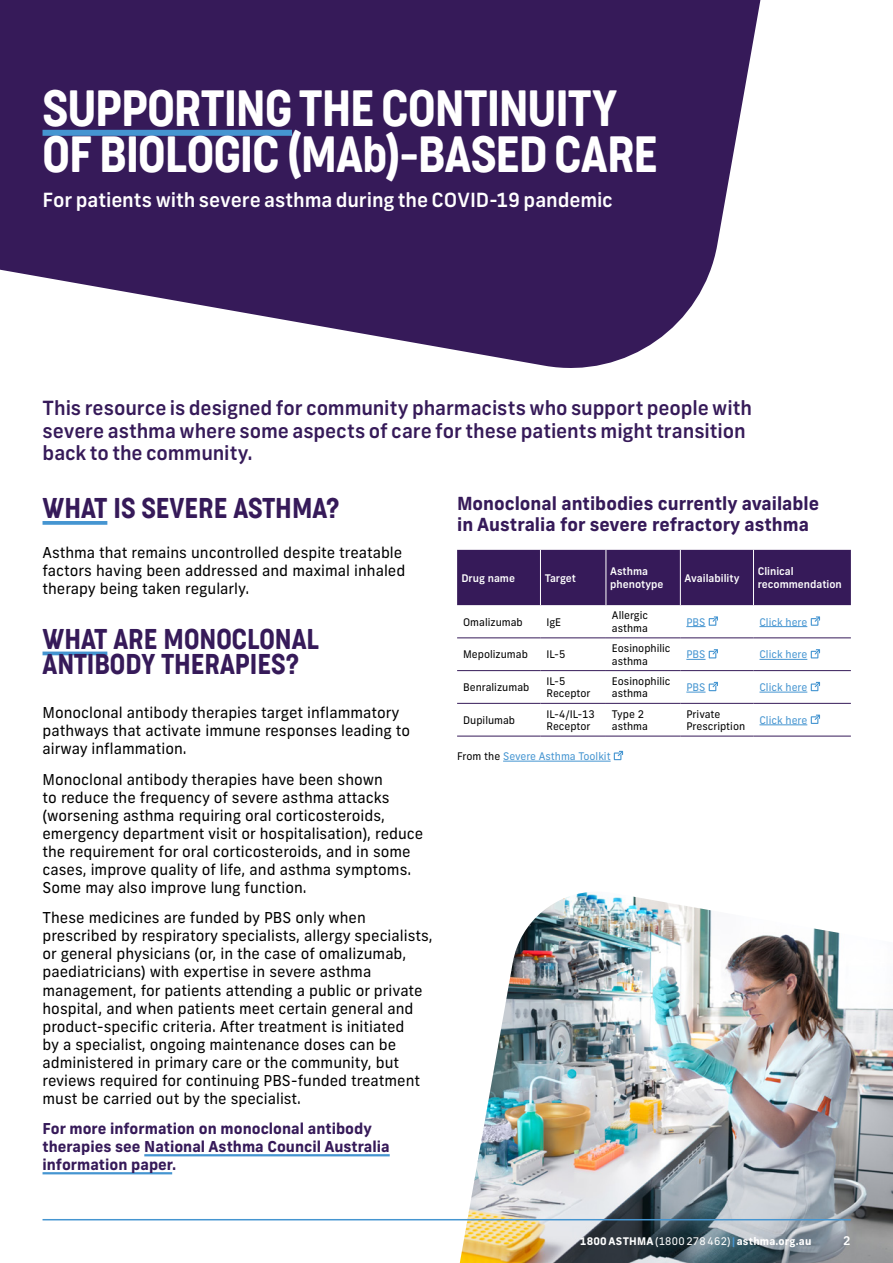
<style>
.page{position:relative;width:893px;height:1263px;background:#fff}
.page>*{position:absolute;margin:0;border:0;box-sizing:border-box;transform-origin:0 0}
.t1{font:300 48px/45.8px "Cocogoose Condensed";letter-spacing:-.015em;color:#fff}
.t2{font:300 27px/25.5px "Cocogoose Condensed";color:#361a59}
.t3{font:500 19.5px/22.5px "Frank New";letter-spacing:-.005em;color:#361a59}
.t4{font:500 19.5px "Frank New";letter-spacing:-.01em;color:#fff}
.t5{font:700 18px/21px "Frank New";color:#361a59}
.t6{font:15px/18px "Frank New";color:#000}
.t7{font:700 15px/18px "Frank New";color:#361a59}
.t8{font:500 12px "Frank New";color:#fff}
.t9{font:10.5px/12.6px "Frank New";color:#000}
.t10{font:10.5px "Frank New";color:#4595d1}
.t11{font:500 10.5px/12.6px "Frank New";color:#fff}
.t12{font:700 10.5px "Frank New";letter-spacing:.02em;color:#fff}
.s1{font-size:43.5px}
.s2{color:#000}
.s3{font-weight:400}
.s4{color:#4595d1}
</style>
<div class="page">
<svg style="left:0;top:0;width:761px;height:368px;fill:#361a59"></svg>
<div style="left:43px;top:130px;width:249px;height:6px;background:#4595d1"></div>
<svg style="left:43px;top:521px;width:64px;height:4px"></svg>
<svg style="left:43px;top:651px;width:64px;height:4px"></svg>
<hr style="left:144px;top:1154px;width:246px;height:2px;background:#4595d1">
<hr style="left:43px;top:1172px;width:129px;height:2px;background:#4595d1">
<hr style="left:503px;top:761px;width:108px;height:1px;background:#4595d1">
<div style="left:457px;top:550px;width:394px;height:55px;background:#361a59"></div>
<hr style="left:457px;top:637px;width:83px;height:1px;background:#361a59">
<hr style="left:540px;top:637px;width:66px;height:1px;background:#361a59">
<hr style="left:606px;top:637px;width:74px;height:1px;background:#361a59">
<hr style="left:680px;top:637px;width:73px;height:1px;background:#361a59">
<hr style="left:753px;top:637px;width:98px;height:1px;background:#361a59">
<hr style="left:457px;top:670px;width:83px;height:1px;background:#361a59">
<hr style="left:540px;top:670px;width:66px;height:1px;background:#361a59">
<hr style="left:606px;top:670px;width:74px;height:1px;background:#361a59">
<hr style="left:680px;top:670px;width:73px;height:1px;background:#361a59">
<hr style="left:753px;top:670px;width:98px;height:1px;background:#361a59">
<hr style="left:457px;top:703px;width:83px;height:1px;background:#361a59">
<hr style="left:540px;top:703px;width:66px;height:1px;background:#361a59">
<hr style="left:606px;top:703px;width:74px;height:1px;background:#361a59">
<hr style="left:680px;top:703px;width:73px;height:1px;background:#361a59">
<hr style="left:753px;top:703px;width:98px;height:1px;background:#361a59">
<hr style="left:457px;top:736px;width:83px;height:1px;background:#361a59">
<hr style="left:540px;top:736px;width:66px;height:1px;background:#361a59">
<hr style="left:606px;top:736px;width:74px;height:1px;background:#361a59">
<hr style="left:680px;top:736px;width:73px;height:1px;background:#361a59">
<hr style="left:753px;top:736px;width:98px;height:1px;background:#361a59">
<hr style="left:540px;top:550px;width:1px;height:55px;background:#fff">
<hr style="left:606px;top:550px;width:1px;height:55px;background:#fff">
<hr style="left:680px;top:550px;width:1px;height:55px;background:#fff">
<hr style="left:753px;top:550px;width:1px;height:55px;background:#fff">
<hr style="left:759px;top:626px;width:48px;height:1px;background:#4595d1">
<hr style="left:759px;top:659px;width:48px;height:1px;background:#4595d1">
<hr style="left:759px;top:692px;width:48px;height:1px;background:#4595d1">
<hr style="left:759px;top:724px;width:48px;height:1px;background:#4595d1">
<svg style="left:686px;top:616px;width:32px;height:11px"></svg>
<svg style="left:811px;top:616px;width:9px;height:10px"></svg>
<svg style="left:686px;top:649px;width:32px;height:11px"></svg>
<svg style="left:811px;top:649px;width:9px;height:9px"></svg>
<svg style="left:686px;top:682px;width:32px;height:11px"></svg>
<svg style="left:811px;top:682px;width:9px;height:9px"></svg>
<svg style="left:811px;top:715px;width:9px;height:9px"></svg>
<svg style="left:614px;top:751px;width:9px;height:9px"></svg>
<img style="left:460px;top:892px;width:433px;height:371px">
<hr style="left:43px;top:1219px;width:808px;height:1px;background:#4595d1">
<h1 class="t1" style="left:43px;top:85px;width:617px">SUPPORTING THE CONTINUITY<br>OF BIOLOGIC (MA<span class="s1">b</span>)-BASED CARE</h1>
<h3 class="t4" style="left:43px;top:187px;width:572px">For patients with severe asthma during the COVID-19 pandemic</h3>
<h3 class="t3" style="left:43px;top:397px;width:711px">This resource is designed for community pharmacists who support people with severe asthma where some aspects of care for these patients might transition back to the community.</h3>
<h2 class="t2" style="left:43px;top:495px;width:298px">WHAT IS SEVERE ASTHMA?</h2>
<p class="t6" style="left:43px;top:543px;width:364px">Asthma that remains uncontrolled despite treatable factors having been addressed and maximal inhaled therapy being taken regularly.</p>
<h2 class="t2" style="left:43px;top:626px;width:278px">WHAT ARE MONOCLONAL<br>ANTIBODY THERAPIES?</h2>
<p class="t6" style="left:43px;top:703px;width:369px">Monoclonal antibody therapies target inflammatory pathways that activate immune responses leading to airway inflammation.</p>
<p class="t6" style="left:43px;top:770px;width:382px">Monoclonal antibody therapies have been shown<br>to reduce the frequency of severe asthma attacks (worsening asthma requiring oral corticosteroids, emergency department visit or hospitalisation), reduce the requirement for oral corticosteroids, and in some cases, improve quality of life, and asthma symptoms.<br>Some may also improve lung function.</p>
<p class="t6" style="left:43px;top:909px;width:392px">These medicines are funded by PBS only when prescribed by respiratory specialists, allergy specialists, or general physicians (or, in the case of omalizumab, paediatricians) with expertise in severe asthma management, for patients attending a public or private hospital, and when patients meet certain general and product-specific criteria. After treatment is initiated<br>by a specialist, ongoing maintenance doses can be administered in primary care or the community, but reviews required for continuing PBS-funded treatment must be carried out by the specialist.</p>
<p class="t7" style="left:43px;top:1119px;width:349px">For more information on monoclonal antibody therapies see National Asthma Council Australia information paper.</p>
<p class="t5" style="left:457px;top:493px;width:364px">Monoclonal antibodies currently available in Australia for severe refractory asthma</p>
<p class="t11" style="left:461px;top:571px;width:55px">Drug name</p>
<p class="t11" style="left:545px;top:571px;width:33px">Target</p>
<p class="t11" style="left:610px;top:565px;width:55px">Asthma phenotype</p>
<p class="t11" style="left:685px;top:571px;width:56px">Availability</p>
<p class="t11" style="left:758px;top:565px;width:86px">Clinical recommendation</p>
<p class="t9" style="left:463px;top:615px;width:61px">Omalizumab</p>
<p class="t9" style="left:546px;top:615px;width:16px">IgE</p>
<p class="t9" style="left:612px;top:609px;width:38px">Allergic asthma</p>
<p class="t10" style="left:686px;top:615px;width:21px">PBS</p>
<p class="t10" style="left:759px;top:615px;width:49px">Click here</p>
<p class="t9" style="left:463px;top:648px;width:66px">Mepolizumab</p>
<p class="t9" style="left:546px;top:648px;width:20px">IL-5</p>
<p class="t9" style="left:612px;top:642px;width:60px">Eosinophilic asthma</p>
<p class="t10" style="left:686px;top:648px;width:21px">PBS</p>
<p class="t10" style="left:759px;top:648px;width:49px">Click here</p>
<p class="t9" style="left:463px;top:681px;width:68px">Benralizumab</p>
<p class="t9" style="left:546px;top:674px;width:46px">IL-5<br>Receptor</p>
<p class="t9" style="left:612px;top:674px;width:60px">Eosinophilic asthma</p>
<p class="t10" style="left:686px;top:681px;width:21px">PBS</p>
<p class="t10" style="left:759px;top:681px;width:49px">Click here</p>
<p class="t9" style="left:463px;top:714px;width:54px">Dupilumab</p>
<p class="t9" style="left:546px;top:707px;width:50px">IL-4/IL-13<br>Receptor</p>
<p class="t9" style="left:612px;top:707px;width:38px">Type 2 asthma</p>
<p class="t9" style="left:686px;top:707px;width:60px">Private<br>Prescription</p>
<p class="t10" style="left:759px;top:713px;width:49px">Click here</p>
<p class="t10" style="left:457px;top:750px;width:155px"><span class="s2">From the</span> Severe Asthma Toolkit</p>
<p class="t12" style="left:580px;top:1235px;width:233px">1800 ASTHMA <span class="s3">(1800 278 462)</span> <span class="s4">|</span> asthma.org.au</p>
<p class="t8" style="left:843px;top:1233px;width:9px">2</p>
</div>
